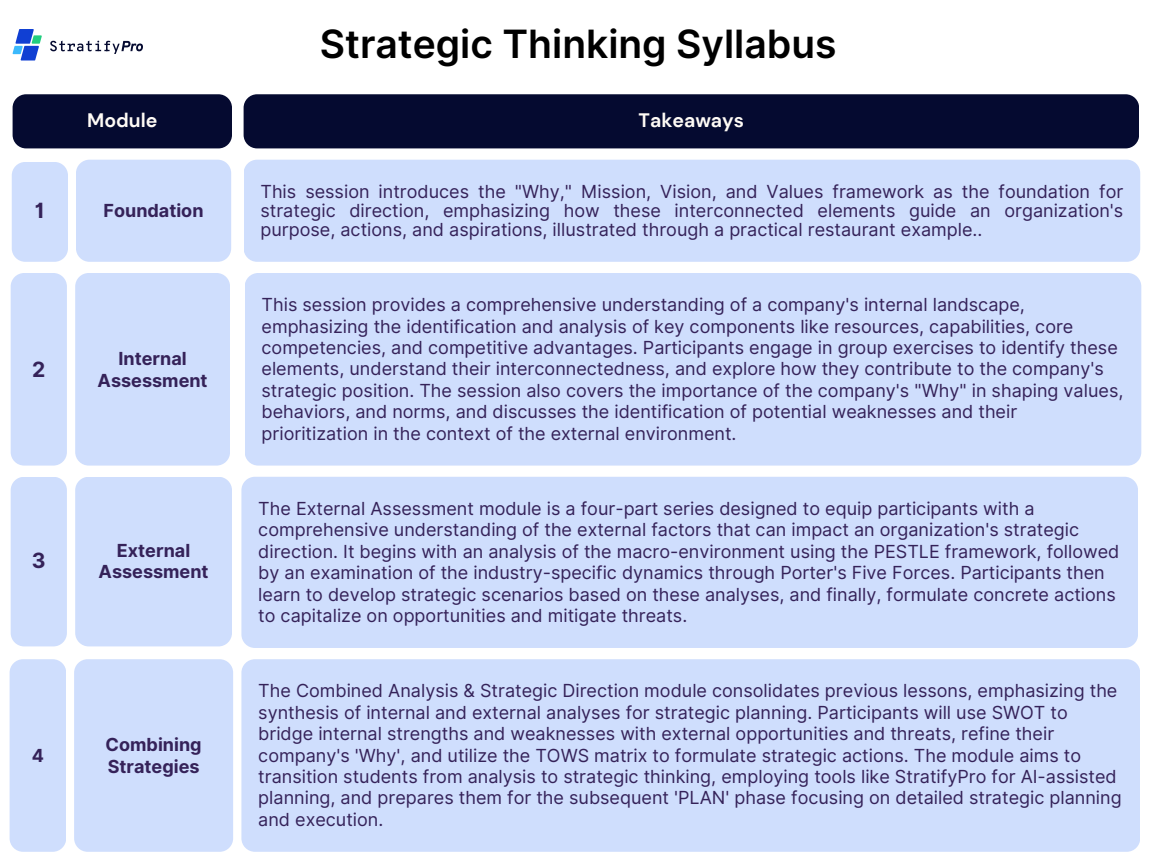
<style>
.page{position:relative;width:1152px;height:864px;background:#fff}
.page>*{position:absolute;margin:0;border:0;box-sizing:border-box;transform-origin:0 0}
.t1{font:600 39px "Inter";color:#000}
.t2{font:700 21px "Inter";color:#352259}
.t3{font:700 19.5px "DM Sans";color:#fffbf6}
.t4{font:18px/21.3px "Inter";color:#352259}
.t5{font:700 18px/21.3px "Inter";color:#352259;text-align:center}
</style>
<div class="page">
<div style="left:13px;top:94px;width:219px;height:54px;background:#050a30;border-radius:13px"></div>
<div style="left:76px;top:160px;width:155px;height:102px;background:#cfdefd;border-radius:14px"></div>
<div style="left:244px;top:160px;width:896px;height:102px;background:#cfdefd;border-radius:14px"></div>
<div style="left:244px;top:94px;width:895px;height:54px;background:#050a30;border-radius:13px"></div>
<div style="left:75px;top:477px;width:157px;height:169px;background:#cfdefd;border-radius:14px"></div>
<div style="left:241px;top:477px;width:897px;height:171px;background:#cfdefd;border-radius:14px"></div>
<div style="left:75px;top:273px;width:155px;height:192px;background:#cfdefd;border-radius:14px"></div>
<div style="left:245px;top:273px;width:896px;height:193px;background:#cfdefd;border-radius:14px"></div>
<div style="left:11px;top:273px;width:56px;height:192px;background:#cfdefd;border-radius:14px"></div>
<div style="left:12px;top:162px;width:56px;height:100px;background:#cfdefd;border-radius:14px"></div>
<div style="left:11px;top:477px;width:56px;height:169px;background:#cfdefd;border-radius:14px"></div>
<div style="left:241px;top:659px;width:899px;height:193px;background:#cfdefd;border-radius:14px"></div>
<div style="left:74px;top:659px;width:159px;height:193px;background:#cfdefd;border-radius:14px"></div>
<div style="left:10px;top:659px;width:56px;height:193px;background:#cfdefd;border-radius:14px"></div>
<svg style="left:13px;top:29px;width:29px;height:32px"></svg>
<svg style="left:50px;top:41px;width:93px;height:13px"></svg>
<p class="t2" style="left:35px;top:198px;width:11px">1</p>
<p class="t3" style="left:87px;top:108px;width:72px">Module</p>
<h1 class="t5" style="left:104px;top:200px;width:101px">Foundation</h1>
<h2 class="t2" style="left:32px;top:356px;width:15px">2</h2>
<p class="t5" style="left:98px;top:348px;width:112px">Internal<br>Assessment</p>
<p class="t2" style="left:32px;top:548px;width:15px">3</p>
<p class="t5" style="left:99px;top:539px;width:112px">External<br>Assessment</p>
<p class="t5" style="left:32px;top:744px;width:14px">4</p>
<p class="t5" style="left:106px;top:734px;width:98px;text-align:left">Combining<br>Strategies</p>
<h2 class="t1" style="left:320px;top:21px;width:518px">Strategic Thinking Syllabus</h2>
<p class="t3" style="left:639px;top:108px;width:107px">Takeaways</p>
<p class="t4" style="left:260px;top:182px;width:864px;line-height:19.2px;text-align:justify">This session introduces the "Why," Mission, Vision, and Values framework as the foundation for strategic direction, emphasizing how these interconnected elements guide an organization's purpose, actions, and aspirations, illustrated through a practical restaurant example..</p>
<p class="t4" style="left:262px;top:294px;width:863px">This session provides a comprehensive understanding of a company's internal landscape, emphasizing the identification and analysis of key components like resources, capabilities, core competencies, and competitive advantages. Participants engage in group exercises to identify these elements, understand their interconnectedness, and explore how they contribute to the company's strategic position. The session also covers the importance of the company's "Why" in shaping values, behaviors, and norms, and discusses the identification of potential weaknesses and their prioritization in the context of the external environment.</p>
<h2 class="t4" style="left:258px;top:498px;width:863px">The External Assessment module is a four-part series designed to equip participants with a comprehensive understanding of the external factors that can impact an organization's strategic direction. It begins with an analysis of the macro-environment using the PESTLE framework, followed by an examination of the industry-specific dynamics through Porter's Five Forces. Participants then learn to develop strategic scenarios based on these analyses, and finally, formulate concrete actions to capitalize on opportunities and mitigate threats.</h2>
<h2 class="t4" style="left:258px;top:680px;width:865px">The Combined Analysis &amp; Strategic Direction module consolidates previous lessons, emphasizing the synthesis of internal and external analyses for strategic planning. Participants will use SWOT to bridge internal strengths and weaknesses with external opportunities and threats, refine their company's 'Why', and utilize the TOWS matrix to formulate strategic actions. The module aims to transition students from analysis to strategic thinking, employing tools like StratifyPro for AI-assisted planning, and prepares them for the subsequent 'PLAN' phase focusing on detailed strategic planning and execution.</h2>
</div>
